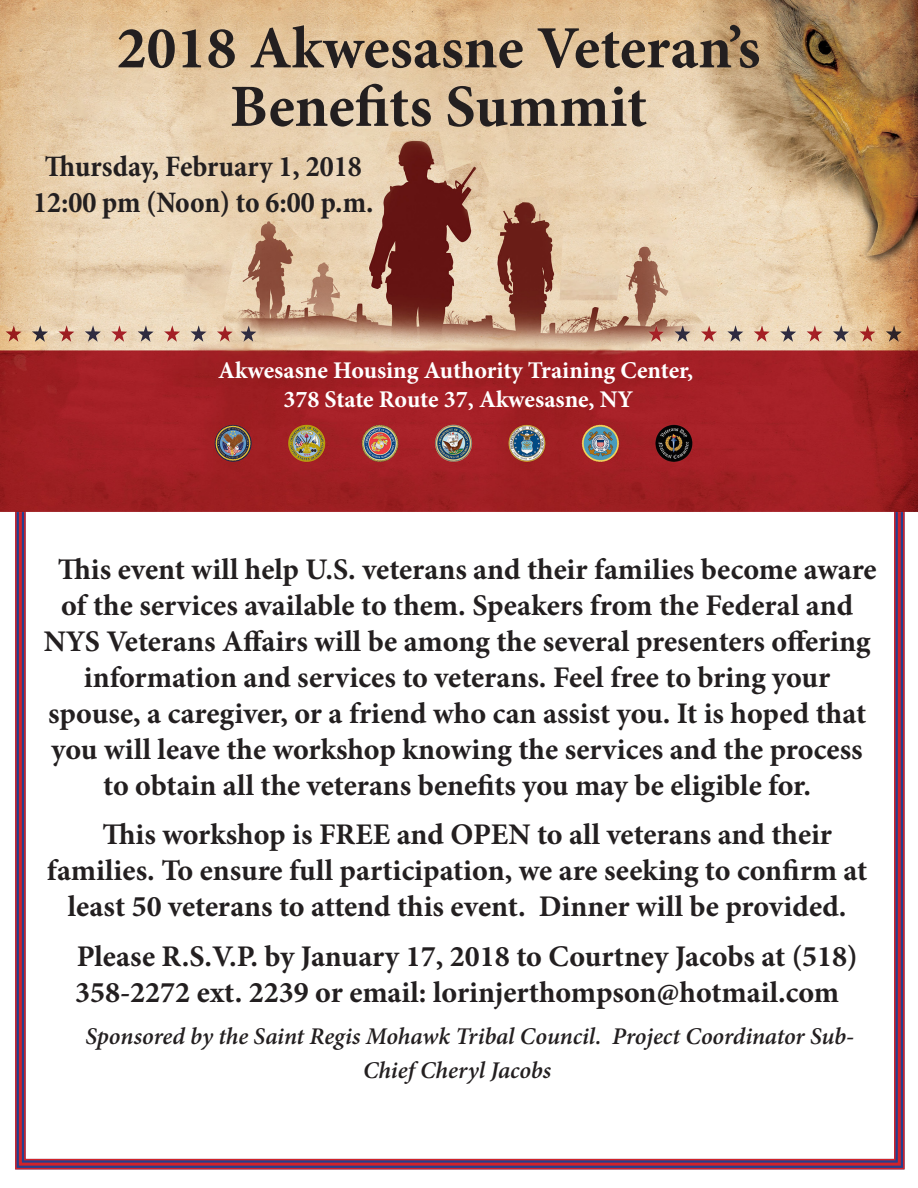
<style>
.page{position:relative;width:918px;height:1188px;background:#fff}
.page>*{position:absolute;margin:0;border:0;box-sizing:border-box;transform-origin:0 0}
.t1{font:700 60px "Minion Pro";color:#231f20}
.t2{font:700 30px/36px "Minion Pro";color:#231f20;text-align:center}
.t3{font:700 condensed 30px "Minion Pro";color:#231f20}
.t4{font:italic 600 24px/34.2px "Minion Pro";letter-spacing:-.005em;color:#231f20}
.t5{font:700 24px "Minion Pro";color:#fff}
</style>
<div class="page">
<img style="left:0;top:0;width:918px;height:1170px">
<p class="t1" style="left:117px;top:6px;width:645px">2018 Akwesasne Veteran’s</p>
<p class="t1" style="left:230px;top:64px;width:419px">Benefits Summit</p>
<p class="t3" style="left:45px;top:146px;width:318px">Thursday, February 1, 2018</p>
<p class="t3" style="left:33px;top:182px;width:342px">12:00 pm (Noon) to 6:00 p.m.</p>
<p class="t5" style="left:218px;top:353px;width:477px">Akwesasne Housing Authority Training Center,</p>
<p class="t5" style="left:283px;top:382px;width:352px">378 State Route 37, Akwesasne, NY</p>
<p class="t2" style="left:44px;top:551px;width:834px">This event will help U.S. veterans and their families become aware of the services available to them. Speakers from the Federal and NYS Veterans Affairs will be among the several presenters offering information and services to veterans. Feel free to bring your spouse, a caregiver, or a friend who can assist you. It is hoped that you will leave the workshop knowing the services and the process to obtain all the veterans benefits you may be eligible for.</p>
<p class="t2" style="left:102px;top:816px;width:731px">This workshop is FREE and OPEN to all veterans and their</p>
<p class="t2" style="left:47px;top:852px;width:822px">families. To ensure full participation, we are seeking to confirm at</p>
<p class="t2" style="left:68px;top:888px;width:780px">least 50 veterans to attend this event. Dinner will be provided.</p>
<p class="t2" style="left:75px;top:938px;width:784px;text-align:left">Please R.S.V.P. by January 17, 2018 to Courtney Jacobs at (518)<br>358-2272 ext. 2239 or email: lorinjerthompson@hotmail.com</p>
<p class="t4" style="left:363px;top:1019px;width:493px;text-indent:-277px">Sponsored by the Saint Regis Mohawk Tribal Council. Project Coordinator Sub-<br>Chief Cheryl Jacobs</p>
</div>
